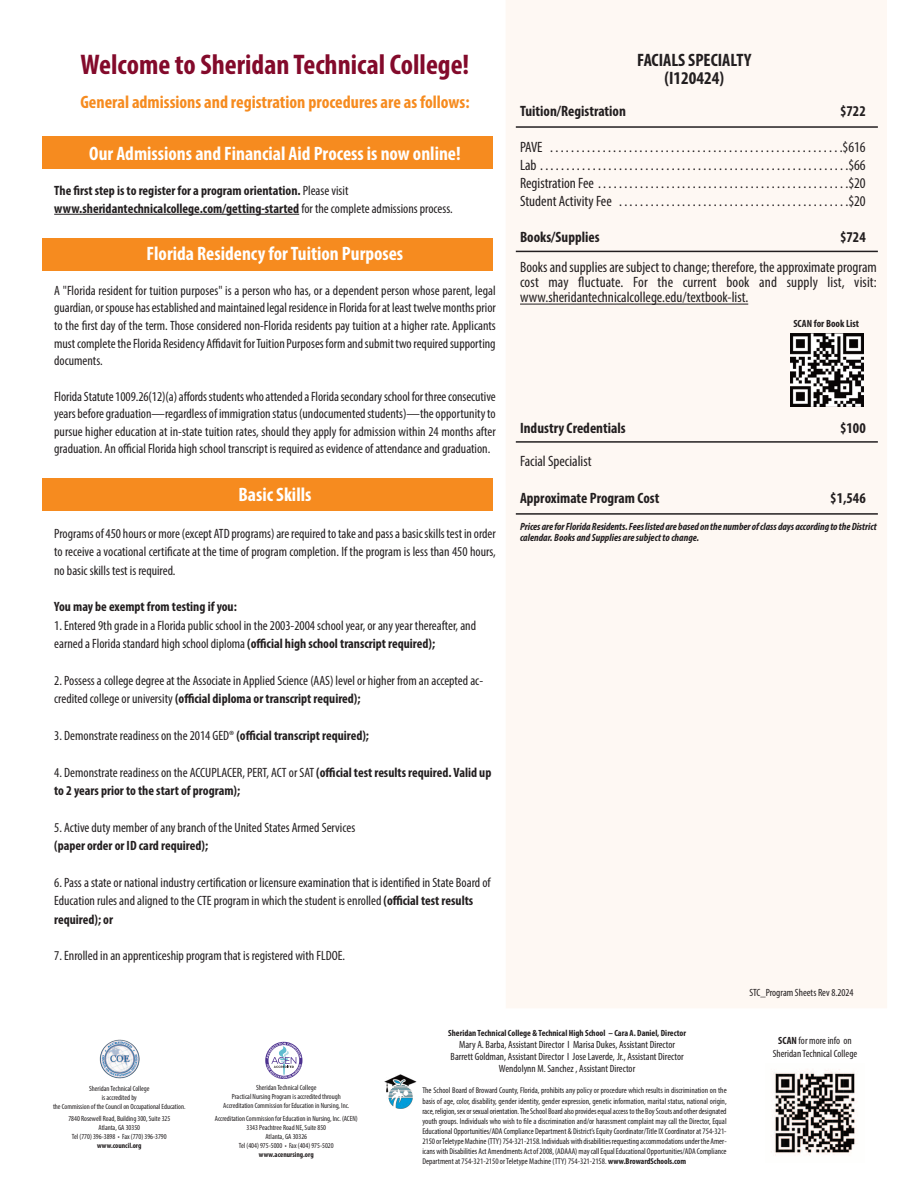
<style>
.page{position:relative;width:918px;height:1188px;background:#fff}
.page>*{position:absolute;margin:0;border:0;box-sizing:border-box;transform-origin:0 0}
.t1{font:700 condensed 28.5px "Myriad Pro";color:#830a2b}
.t2{font:700 condensed 19.5px "Myriad Pro";color:#fff}
.t3{font:700 condensed 18px "Myriad Pro";color:#f68b1f}
.t4{font:700 condensed 18px "Myriad Pro";color:#231f20}
.t5{font:condensed 15px/15px "Myriad Pro";color:#231f20;text-align:justify}
.t6{font:700 condensed 15px "Myriad Pro";color:#231f20}
.t7{font:condensed 13.5px/17.7px "Myriad Pro";color:#231f20}
.t8{font:700 condensed 13.5px/17.7px "Myriad Pro";color:#231f20}
.t9{font:condensed 10.5px/12px "Myriad Pro";color:#231f20;text-align:center}
.t10{font:italic 700 condensed 10.5px/10.5px "Myriad Pro";letter-spacing:-.005em;color:#231f20}
.t11{font:700 condensed 10.5px "Myriad Pro";color:#231f20}
.t12{font:700 condensed 9px "Myriad Pro";color:#231f20}
.t13{font:condensed 8.4px/10.1px "Myriad Pro";color:#231f20;text-align:justify}
.t14{font:condensed 7.5px/9px "Myriad Pro";color:#231f20;text-align:center}
.t15{font:700 condensed 7.5px "Myriad Pro";color:#231f20}
.s1{font-weight:400}
.s2{font-weight:700}
</style>
<div class="page">
<div style="left:506px;top:0;width:381px;height:1008px;background:#fef8f3"></div>
<hr style="left:520px;top:304px;width:228px;height:1px;background:#231f20">
<hr style="left:516px;top:126px;width:362px;height:2px;background:#231f20">
<hr style="left:516px;top:251px;width:362px;height:1px;background:#231f20">
<hr style="left:516px;top:441px;width:362px;height:2px;background:#231f20">
<hr style="left:516px;top:513px;width:362px;height:2px;background:#231f20">
<svg style="left:265px;top:1041px;width:38px;height:39px"></svg>
<svg style="left:265px;top:1042px;width:37px;height:37px"></svg>
<svg style="left:266px;top:1043px;width:36px;height:36px"></svg>
<img style="left:99px;top:1039px;width:41px;height:40px">
<img style="left:384px;top:1074px;width:33px;height:34px">
<img style="left:771px;top:1069px;width:85px;height:87px">
<div style="left:42px;top:136px;width:451px;height:32px;background:#f68b1f"></div>
<div style="left:42px;top:238px;width:451px;height:32px;background:#f68b1f"></div>
<div style="left:42px;top:478px;width:451px;height:32px;background:#f68b1f"></div>
<hr style="left:54px;top:214px;width:245px;height:1px;background:#231f20">
<img style="left:791px;top:333px;width:73px;height:74px">
<p class="t1" style="left:81px;top:54px;width:390px">Welcome to Sheridan Technical College!</p>
<p class="t3" style="left:80px;top:95px;width:391px">General admissions and registration procedures are as follows:</p>
<p class="t2" style="left:89px;top:146px;width:373px">Our Admissions and Financial Aid Process is now online!</p>
<p class="t8" style="left:54px;top:183px;width:400px">The first step is to register for a program orientation. <span class="s1">Please visit </span>www.sheridantechnicalcollege.com/getting-started <span class="s1">for the complete admissions process.</span></p>
<p class="t2" style="left:147px;top:246px;width:258px">Florida Residency for Tuition Purposes</p>
<p class="t7" style="left:54px;top:283px;width:443px;text-align:justify">A "Florida resident for tuition purposes" is a person who has, or a dependent person whose parent, legal guardian, or spouse has established and maintained legal residence in Florida for at least twelve months prior to the first day of the term. Those considered non-Florida residents pay tuition at a higher rate. Applicants must complete the Florida Residency Affidavit for Tuition Purposes form and submit two required supporting documents.</p>
<p class="t7" style="left:54px;top:389px;width:443px;text-align:justify">Florida Statute 1009.26(12)(a) affords students who attended a Florida secondary school for three consecutive years before graduation—regardless of immigration status (undocumented students)—the opportunity to pursue higher education at in-state tuition rates, should they apply for admission within 24 months after graduation. An official Florida high school transcript is required as evidence of attendance and graduation.</p>
<p class="t2" style="left:239px;top:488px;width:74px">Basic Skills</p>
<p class="t7" style="left:54px;top:525px;width:443px;line-height:18.5px;text-align:justify">Programs of 450 hours or more (except ATD programs) are required to take and pass a basic skills test in order to receive a vocational certificate at the time of program completion. If the program is less than 450 hours, no basic skills test is required.</p>
<p class="t8" style="left:54px;top:599px;width:184px">You may be exempt from testing if you:</p>
<p class="t7" style="left:54px;top:617px;width:423px;line-height:18.3px">1. Entered 9th grade in a Florida public school in the 2003-2004 school year, or any year thereafter, and earned a Florida standard high school diploma <span class="s2">(official high school transcript required);</span></p>
<p class="t7" style="left:54px;top:672px;width:430px;line-height:18.3px">2. Possess a college degree at the Associate in Applied Science (AAS) level or higher from an accepted ac&shy;credited college or university <span class="s2">(official diploma or transcript required);</span></p>
<p class="t7" style="left:54px;top:728px;width:316px">3. Demonstrate readiness on the 2014 GED® <span class="s2">(official transcript required);</span></p>
<p class="t8" style="left:54px;top:764px;width:439px;line-height:18.5px"><span class="s1">4. Demonstrate readiness on the ACCUPLACER, PERT, ACT or SAT</span> (official test results required. Valid up to 2 years prior to the start of program);</p>
<p class="t7" style="left:54px;top:819px;width:303px;line-height:18.5px">5. Active duty member of any branch of the United States Armed Services <span class="s2">(paper order or ID card required);</span></p>
<p class="t7" style="left:54px;top:875px;width:438px;line-height:18.3px">6. Pass a state or national industry certification or licensure examination that is identified in State Board of<br>Education rules and aligned to the CTE program in which the student is enrolled <span class="s2">(official test results required); or</span></p>
<p class="t7" style="left:54px;top:948px;width:293px">7. Enrolled in an apprenticeship program that is registered with FLDOE.</p>
<p class="t4" style="left:637px;top:54px;width:115px">FACIALS SPECIALTY</p>
<p class="t4" style="left:664px;top:72px;width:61px">(I120424)</p>
<p class="t6" style="left:520px;top:106px;width:107px">Tuition/Registration</p>
<p class="t6" style="left:840px;top:106px;width:27px">$722</p>
<p class="t5" style="left:520px;top:141px;width:347px">PAVE . . . . . . . . . . . . . . . . . . . . . . . . . . . . . . . . . . . . . . . . . . . . . . . . . . . . . . . .$616</p>
<p class="t5" style="left:520px;top:159px;width:347px">Lab . . . . . . . . . . . . . . . . . . . . . . . . . . . . . . . . . . . . . . . . . . . . . . . . . . . . . . . . . . .$66</p>
<p class="t5" style="left:520px;top:177px;width:347px">Registration Fee . . . . . . . . . . . . . . . . . . . . . . . . . . . . . . . . . . . . . . . . . . . . . . . .$20</p>
<p class="t5" style="left:520px;top:195px;width:347px">Student Activity Fee . . . . . . . . . . . . . . . . . . . . . . . . . . . . . . . . . . . . . . . . . . . .$20</p>
<p class="t6" style="left:520px;top:232px;width:81px">Books/Supplies</p>
<p class="t6" style="left:840px;top:232px;width:27px">$724</p>
<p class="t5" style="left:520px;top:261px;width:358px">Books and supplies are subject to change; therefore, the approximate program cost may fluctuate. For the current book and supply list, visit: www.sheridantechnicalcollege.edu/textbook-list.</p>
<p class="t11" style="left:793px;top:320px;width:67px">SCAN for Book List</p>
<p class="t6" style="left:520px;top:423px;width:107px">Industry Credentials</p>
<p class="t6" style="left:840px;top:423px;width:27px">$100</p>
<p class="t5" style="left:520px;top:455px;width:73px">Facial Specialist</p>
<p class="t6" style="left:520px;top:493px;width:141px">Approximate Program Cost</p>
<p class="t6" style="left:830px;top:493px;width:37px">$1,546</p>
<p class="t10" style="left:520px;top:523px;width:358px">Prices are for Florida Residents. Fees listed are based on the number of class days according to the District calendar. Books and Supplies are subject to change.</p>
<p class="t9" style="left:749px;top:987px;width:106px">STC_Program Sheets Rev 8.2024</p>
<p class="t14" style="left:89px;top:1084px;width:62px">Sheridan Technical College</p>
<p class="t14" style="left:53px;top:1093px;width:134px">is accredited by<br>the Commission of the Council on Occupational Education.</p>
<p class="t14" style="left:68px;top:1115px;width:103px">7840 Rosewell Road, Building 300, Suite 325</p>
<p class="t14" style="left:99px;top:1124px;width:43px">Atlanta, GA 30350</p>
<p class="t14" style="left:72px;top:1133px;width:96px">Tel (770) 396-3898 • Fax (770) 396-3790</p>
<p class="t15" style="left:97px;top:1143px;width:46px">www.council.org</p>
<p class="t14" style="left:223px;top:1084px;width:128px">Sheridan Technical College<br>Practical Nursing Program is accredited through<br>Accreditation Commission for Education in Nursing, Inc.</p>
<p class="t14" style="left:215px;top:1114px;width:145px">Accreditation Commission for Education in Nursing, Inc. (ACEN)</p>
<p class="t14" style="left:246px;top:1123px;width:81px">3343 Peachtree Road NE, Suite 850</p>
<p class="t14" style="left:265px;top:1132px;width:43px">Atlanta, GA 30326</p>
<p class="t14" style="left:239px;top:1141px;width:96px">Tel (404) 975-5000 • Fax (404) 975-5020</p>
<p class="t15" style="left:259px;top:1151px;width:56px">www.acenursing.org</p>
<p class="t12" style="left:448px;top:1030px;width:239px">Sheridan Technical College &amp; Technical High School – Cara A. Daniel, Director</p>
<p class="t9" style="left:451px;top:1040px;width:235px">Mary A. Barba, Assistant Director I Marisa Dukes, Assistant Director<br>Barrett Goldman, Assistant Director I Jose Laverde, Jr., Assistant Director</p>
<p class="t9" style="left:499px;top:1064px;width:138px">Wendolynn M. Sanchez , Assistant Director</p>
<p class="t13" style="left:422px;top:1086px;width:306px">The School Board of Broward County, Florida, prohibits any policy or procedure which results in discrimination on the basis of age, color, disability, gender identity, gender expression, genetic information, marital status, national origin, race, religion, sex or sexual orientation. The School Board also provides equal access to the Boy Scouts and other designated youth groups. Individuals who wish to file a discrimination and/or harassment complaint may call the Director, Equal Educational Opportunities/ADA Compliance Department &amp; District’s Equity Coordinator/Title IX Coordinator at 754-321- 2150 or Teletype Machine (TTY) 754-321-2158. Individuals with disabilities requesting accommodations under the Amer&shy;icans with Disabilities Act Amendments Act of 2008, (ADAAA) may call Equal Educational Opportunities/ADA Compliance Department at 754-321-2150 or Teletype Machine (TTY) 754-321-2158. <span class="s2">www.BrowardSchools.com</span></p>
<p class="t9" style="left:778px;top:1036px;width:75px"><span class="s2">SCAN</span> for more info on</p>
<p class="t9" style="left:773px;top:1048px;width:86px">Sheridan Technical College</p>
</div>
